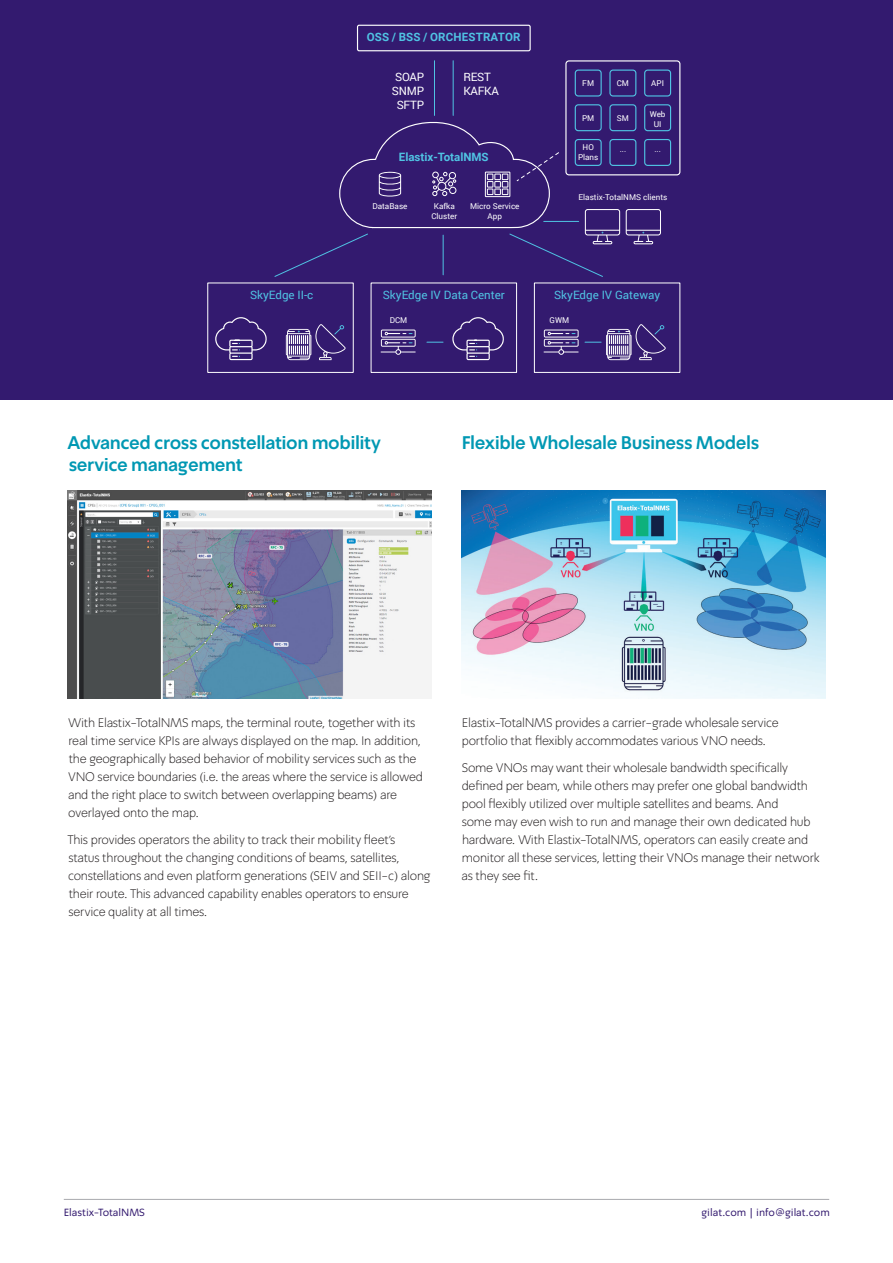
<style>
.page{position:relative;width:893px;height:1263px;background:#fff}
.page>*{position:absolute;margin:0;border:0;box-sizing:border-box;transform-origin:0 0}
.t1{font:700 18px "Simpler Pro";letter-spacing:-.02em;color:#0098b3}
.t2{font:300 12.75px/18px "Simpler Pro";letter-spacing:-.02em;color:#231f20}
.t3{font:11.55px "Roboto";color:#50c3e3}
.t4{font:700 11.55px "Roboto";color:#50c3e3}
.t5{font:11.55px/13.8px "Roboto";letter-spacing:-.02em;color:#fff}
.t6{font:10.5px "Simpler Pro";color:#331a6f}
.t7{font:8.1px/9.8px "Roboto";color:#fff;text-align:center}
</style>
<div class="page">
<div style="left:0;top:0;width:893px;height:400px;background:#331a6f"></div>
<div style="left:357px;top:25px;width:174px;height:26px;border:1px solid #fff;border-radius:2px"></div>
<hr style="left:453px;top:61px;width:1px;height:54px;background:#50c3e3">
<hr style="left:434px;top:61px;width:1px;height:54px;background:#50c3e3">
<div style="left:565px;top:60px;width:115px;height:115px;border:1px solid #fff;border-radius:3px"></div>
<div style="left:575px;top:70px;width:27px;height:27px;border:1px solid #50c3e3;border-radius:3px"></div>
<div style="left:609px;top:70px;width:27px;height:27px;border:1px solid #50c3e3;border-radius:3px"></div>
<div style="left:644px;top:70px;width:27px;height:27px;border:1px solid #50c3e3;border-radius:3px"></div>
<div style="left:575px;top:104px;width:27px;height:27px;border:1px solid #50c3e3;border-radius:3px"></div>
<div style="left:609px;top:104px;width:27px;height:27px;border:1px solid #50c3e3;border-radius:3px"></div>
<div style="left:644px;top:104px;width:27px;height:27px;border:1px solid #50c3e3;border-radius:3px"></div>
<div style="left:609px;top:139px;width:27px;height:27px;border:1px solid #50c3e3;border-radius:3px"></div>
<div style="left:644px;top:139px;width:27px;height:27px;border:1px solid #50c3e3;border-radius:3px"></div>
<div style="left:534px;top:283px;width:146px;height:90px;border:1px solid #fff"></div>
<div style="left:371px;top:283px;width:146px;height:90px;border:1px solid #fff"></div>
<div style="left:207px;top:283px;width:147px;height:90px;border:1px solid #fff"></div>
<svg style="left:427px;top:342px;width:16px;height:1px"></svg>
<svg style="left:544px;top:329px;width:35px;height:26px"></svg>
<svg style="left:381px;top:329px;width:35px;height:26px"></svg>
<svg style="left:585px;top:324px;width:81px;height:36px"></svg>
<svg style="left:286px;top:324px;width:60px;height:36px"></svg>
<svg style="left:626px;top:209px;width:35px;height:35px"></svg>
<svg style="left:274px;top:119px;width:346px;height:158px"></svg>
<svg style="left:215px;top:317px;width:52px;height:43px"></svg>
<svg style="left:452px;top:317px;width:52px;height:43px"></svg>
<img style="left:461px;top:490px;width:364px;height:208px">
<img style="left:68px;top:490px;width:364px;height:208px">
<hr style="left:64px;top:1199px;width:765px;height:1px;background:#a8a9ad">
<p class="t3" style="left:250px;top:287px;width:65px">SkyEdge c-I I</p>
<p class="t4" style="left:367px;top:29px;width:155px">OSS / BSS / ORCHESTRATOR</p>
<p class="t5" style="left:463px;top:70px;width:37px">REST<br>KAFKA</p>
<p class="t5" style="left:392px;top:70px;width:34px;text-align:center">SOAP<br>SNMP<br>SFTP</p>
<p class="t4" style="left:399px;top:149px;width:91px">Elastix-TotalNMS</p>
<p class="t7" style="left:372px;top:201px;width:37px">DataBase</p>
<p class="t7" style="left:434px;top:201px;width:22px">Kafka</p>
<p class="t7" style="left:431px;top:211px;width:27px">Cluster</p>
<p class="t7" style="left:470px;top:201px;width:51px">Micro Service<br>App</p>
<p class="t3" style="left:383px;top:287px;width:124px">SkyEdge IV Data Center</p>
<p class="t7" style="left:390px;top:315px;width:19px">DCM</p>
<p class="t7" style="left:582px;top:78px;width:13px">FM</p>
<p class="t7" style="left:582px;top:113px;width:14px">PM</p>
<p class="t7" style="left:617px;top:78px;width:14px">CM</p>
<p class="t7" style="left:617px;top:113px;width:14px">SM</p>
<p class="t7" style="left:651px;top:78px;width:14px">API</p>
<p class="t7" style="left:650px;top:109px;width:17px">Web</p>
<p class="t7" style="left:654px;top:119px;width:9px">UI</p>
<p class="t7" style="left:583px;top:142px;width:13px">HO</p>
<p class="t7" style="left:620px;top:144px;width:8px">...</p>
<p class="t7" style="left:654px;top:144px;width:8px">...</p>
<p class="t7" style="left:578px;top:152px;width:22px">Plans</p>
<p class="t7" style="left:578px;top:192px;width:90px">Elastix-TotalNMS clients</p>
<p class="t3" style="left:554px;top:287px;width:108px">SkyEdge IV Gateway</p>
<p class="t7" style="left:549px;top:315px;width:21px">GWM</p>
<p class="t1" style="left:68px;top:431px;width:315px">Advanced cross constellation mobility</p>
<p class="t1" style="left:69px;top:453px;width:176px">service management</p>
<p class="t1" style="left:462px;top:431px;width:299px">Flexible Wholesale Business Models</p>
<p class="t2" style="left:68px;top:714px;width:356px">With Elastix-TotalNMS maps, the terminal route, together with its real time service KPIs are always displayed on the map In. addition, the geographically based behavior of mobility services such as the VNO service boundaries .e. i( the areas where the service is allowed and the right place to switch between overlapping beams) are overlayed onto the map.</p>
<p class="t2" style="left:67px;top:830px;width:365px">This provides operators the ability to track their mobility fleets’<br>status throughout the changing conditions of beams, satellites, constellations and even platform generations (SEIV and SEII c- ) along their route. This advanced capability enables operators to ensure service quality at all times.</p>
<p class="t2" style="left:462px;top:714px;width:318px">Elastix-TotalNMS provides a carrier-grade wholesale service portfolio that flexibly accommodates various VNO needs.</p>
<p class="t2" style="left:461px;top:758px;width:360px">Some VNOs may want their wholesale bandwidth specifically defined per beam, while others may prefer one global bandwidth pool flexibly utilized over multiple satellites and beams. And<br>some may even wish to run and manage their own dedicated hub hardware. With Elastix-TotalNMS, operators can easily create and monitor all these services, letting their VNOs manage their network as they see fit.</p>
<p class="t6" style="left:64px;top:1205px;width:83px">Elastix-TotalNMS</p>
<p class="t6" style="left:701px;top:1206px;width:130px">gilat.com | info@gilat.com</p>
</div>
